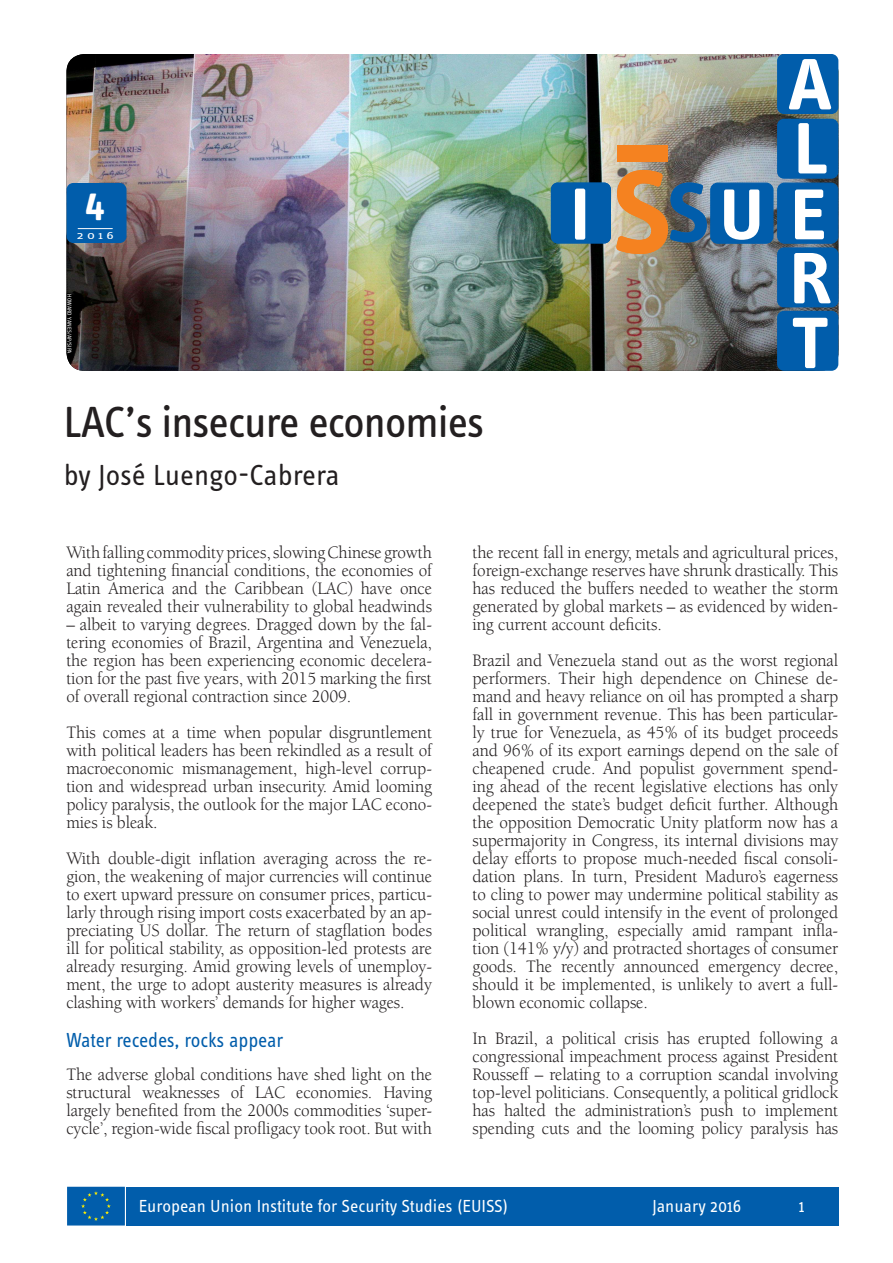
<style>
.page{position:relative;width:893px;height:1263px;background:#fff}
.page>*{position:absolute;margin:0;border:0;box-sizing:border-box;transform-origin:0 0}
.Headline_1{font:45px "Info OT Text";letter-spacing:-.02em;color:#231f20}
.Number_small{font:700 39px "Info OT Text";color:#fff}
.Author{font:30px "Info OT Text";color:#231f20}
.Normal_text{font:21px "Info OT Text";letter-spacing:-.01em;color:#015dab;scale:.95 1}
.Normal_text-2{font:18px/18px "Berkeley Std";letter-spacing:-.005em;color:#231f20;text-align:justify;scale:.95 1}
.t1{font:18px "Info OT Text";color:#fff}
.Number_small-2{font:10.8px "Info OT Text";color:#fff;scale:1.44 1}
.t2{font:6px "Info OT Text";letter-spacing:.01em;color:#fff}
</style>
<div class="page">
<img style="left:66px;top:54px;width:772px;height:317px">
<div style="left:711px;top:183px;width:62px;height:60px;background:#015dab;border-radius:7px"></div>
<div style="left:710px;top:183px;width:63px;height:61px;border:1px solid #015dab;border-radius:7px"></div>
<div style="left:778px;top:183px;width:60px;height:60px;background:#015dab;border-radius:7px"></div>
<div style="left:777px;top:183px;width:61px;height:61px;border:1px solid #015dab;border-radius:7px"></div>
<svg style="left:724px;top:189px;width:35px;height:51px"></svg>
<svg style="left:795px;top:189px;width:29px;height:50px"></svg>
<div style="left:777px;top:311px;width:61px;height:60px;background:#015dab;border-radius:7px"></div>
<div style="left:777px;top:247px;width:61px;height:60px;background:#015dab;border-radius:7px"></div>
<div style="left:777px;top:119px;width:61px;height:60px;background:#015dab;border-radius:7px"></div>
<div style="left:777px;top:54px;width:61px;height:60px;background:#015dab;border-radius:7px"></div>
<img style="left:616px;top:170px;width:91px;height:84px">
<svg style="left:789px;top:59px;width:42px;height:50px"></svg>
<svg style="left:798px;top:123px;width:28px;height:50px"></svg>
<svg style="left:794px;top:253px;width:37px;height:50px"></svg>
<svg style="left:793px;top:318px;width:34px;height:50px"></svg>
<div style="left:551px;top:183px;width:60px;height:60px;background:#015dab;border-radius:7px"></div>
<div style="left:575px;top:189px;width:10px;height:51px;background:#fff;border-radius:2px"></div>
<div style="left:617px;top:145px;width:50px;height:17px;background:#f58220"></div>
<div style="left:66px;top:183px;width:61px;height:60px;background:#015dab;border-radius:7px"></div>
<hr style="left:78px;top:228px;width:35px;height:1px;background:#fff">
<div style="left:127px;top:1187px;width:712px;height:38px;background:#015dab"></div>
<div style="left:67px;top:1187px;width:58px;height:38px;background:#015dab;border:2px solid #015dab"></div>
<svg style="left:81px;top:1191px;width:30px;height:30px"></svg>
<p class="Number_small" style="left:85px;top:178px;width:21px">4</p>
<p class="Number_small-2" style="left:77px;top:229px;width:27px">2016</p>
<p class="t2" style="left:73px;top:294px;width:61px;rotate:90deg">Howard Yanes/AP/SIPA</p>
<p class="Headline_1" style="left:64px;top:394px;width:422px">LAC’s insecure economies</p>
<p class="Author" style="left:64px;top:457px;width:277px">by José Luengo-Cabrera</p>
<p class="Normal_text-2" style="left:66px;top:544px;width:386px">With falling commodity prices, slowing Chinese growth and tightening financial conditions, the economies of Latin America and the Caribbean (LAC) have once again revealed their vulnerability to global headwinds</p>
<p class="Normal_text-2" style="left:66px;top:616px;width:386px">– albeit to varying degrees. Dragged down by the fal&shy;tering economies of Brazil, Argentina and Venezuela, the region has been experiencing economic decelera&shy;tion for the past five years, with 2015 marking the first of overall regional contraction since 2009.</p>
<p class="Normal_text-2" style="left:66px;top:724px;width:386px">This comes at a time when popular disgruntlement with political leaders has been rekindled as a result of macroeconomic mismanagement, high-level corrup&shy;tion and widespread urban insecurity. Amid looming policy paralysis, the outlook for the major LAC econo&shy;mies is bleak.</p>
<p class="Normal_text-2" style="left:66px;top:850px;width:386px">With double-digit inflation averaging across the re&shy;gion, the weakening of major currencies will continue to exert upward pressure on consumer prices, particu&shy;larly through rising import costs exacerbated by an ap&shy;preciating US dollar. The return of stagflation bodes ill for political stability, as opposition-led protests are already resurging. Amid growing levels of unemploy&shy;ment, the urge to adopt austerity measures is already clashing with workers’ demands for higher wages.</p>
<p class="Normal_text" style="left:66px;top:1027px;width:230px">Water recedes, rocks appear</p>
<p class="Normal_text-2" style="left:66px;top:1066px;width:386px">The adverse global conditions have shed light on the structural weaknesses of LAC economies. Having largely benefited from the 2000s commodities ‘super&shy;cycle’, region-wide fiscal profligacy took root. But with</p>
<p class="Normal_text-2" style="left:472px;top:544px;width:386px">the recent fall in energy, metals and agricultural prices, foreign-exchange reserves have shrunk drastically. This has reduced the buffers needed to weather the storm generated by global markets – as evidenced by widen&shy;ing current account deficits.</p>
<p class="Normal_text-2" style="left:472px;top:652px;width:386px">Brazil and Venezuela stand out as the worst regional performers. Their high dependence on Chinese de&shy;mand and heavy reliance on oil has prompted a sharp fall in government revenue. This has been particular&shy;ly true for Venezuela, as 45% of its budget proceeds and 96% of its export earnings depend on the sale of cheapened crude. And populist government spend&shy;ing ahead of the recent legislative elections has only deepened the state’s budget deficit further. Although the opposition Democratic Unity platform now has a supermajority in Congress, its internal divisions may delay efforts to propose much-needed fiscal consoli&shy;dation plans. In turn, President Maduro’s eagerness to cling to power may undermine political stability as social unrest could intensify in the event of prolonged political wrangling, especially amid rampant infla&shy;tion (141% y/y) and protracted shortages of consumer goods. The recently announced emergency decree, should it be implemented, is unlikely to avert a full&shy;blown economic collapse.</p>
<p class="Normal_text-2" style="left:472px;top:1030px;width:386px">In Brazil, a political crisis has erupted following a congressional impeachment process against President Rousseff – relating to a corruption scandal involving top-level politicians. Consequently, a political gridlock has halted the administration’s push to implement spending cuts and the looming policy paralysis has</p>
<p class="t1" style="left:139px;top:1194px;width:371px">European Union Institute for Security Studies (EUISS)</p>
<p class="t1" style="left:652px;top:1194px;width:91px">January 2016</p>
<p class="t1" style="left:799px;top:1194px;width:7px">1</p>
</div>
